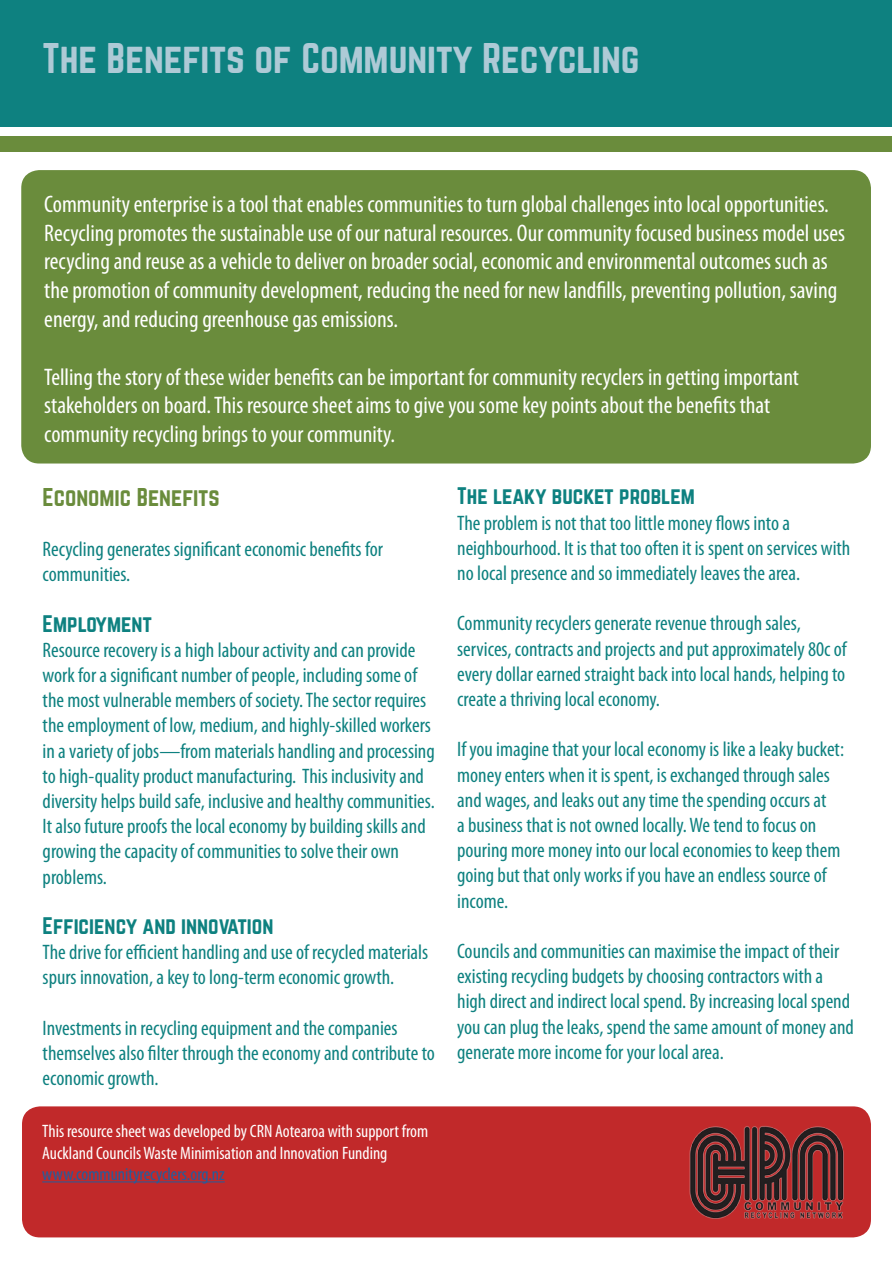
<style>
.page{position:relative;width:893px;height:1263px;background:#fff}
.page>*{position:absolute;margin:0;border:0;box-sizing:border-box;transform-origin:0 0}
.t1{font:37.5px "Norwester";color:#aecad6}
.t2{font:condensed 24px/28.8px "Myriad Pro";color:#fff}
.t3{font:22.5px "Norwester";color:#6a8c3c}
.t4{font:condensed 21px/25.2px "Myriad Pro";color:#0e8180}
.t5{font:21px "Norwester";color:#0e8180}
.t6{font:condensed 18px/21.6px "Myriad Pro";color:#fff}
.t7{font:condensed 18px "Myriad Pro";color:#215e9e}
</style>
<div class="page">
<div style="left:1px;top:1px;width:891px;height:126px;background:#0e8180"></div>
<div style="left:1px;top:136px;width:891px;height:16px;background:#6a8c3c"></div>
<div style="left:21px;top:170px;width:850px;height:293px;background:#6a8c3c;border-radius:18px"></div>
<div style="left:22px;top:1106px;width:849px;height:131px;background:#c1292a;border-radius:18px"></div>
<img style="left:689px;top:1126px;width:155px;height:93px">
<hr style="left:42px;top:1181px;width:183px;height:1px;background:#215e9e">
<h1 class="t1" style="left:43px;top:40px;width:599px">The Benefits of Community Recycling</h1>
<p class="t2" style="left:44px;top:189px;width:802px">Community enterprise is a tool that enables communities to turn global challenges into local opportunities.<br>Recycling promotes the sustainable use of our natural resources. Our community focused business model uses recycling and reuse as a vehicle to deliver on broader social, economic and environmental outcomes such as the promotion of community development, reducing the need for new landfills, preventing pollution, saving energy, and reducing greenhouse gas emissions.</p>
<p class="t2" style="left:44px;top:362px;width:756px">Telling the story of these wider benefits can be important for community recyclers in getting important stakeholders on board. This resource sheet aims to give you some key points about the benefits that community recycling brings to your community.</p>
<p class="t3" style="left:43px;top:486px;width:179px">Economic Benefits</p>
<p class="t4" style="left:43px;top:536px;width:342px">Recycling generates significant economic benefits for communities.</p>
<p class="t5" style="left:43px;top:613px;width:111px">Employment</p>
<p class="t4" style="left:43px;top:637px;width:394px">Resource recovery is a high labour activity and can provide work for a significant number of people, including some of the most vulnerable members of society. The sector requires the employment of low, medium, and highly-skilled workers in a variety of jobs—from materials handling and processing to high-quality product manufacturing. This inclusivity and diversity helps build safe, inclusive and healthy communities.<br>It also future proofs the local economy by building skills and growing the capacity of communities to solve their own problems.</p>
<p class="t5" style="left:43px;top:916px;width:232px">Efficiency and innovation</p>
<p class="t4" style="left:43px;top:939px;width:387px">The drive for efficient handling and use of recycled materials spurs innovation, a key to long-term economic growth.</p>
<p class="t4" style="left:43px;top:1015px;width:394px">Investments in recycling equipment and the companies themselves also filter through the economy and contribute to economic growth.</p>
<p class="t6" style="left:42px;top:1120px;width:388px">This resource sheet was developed by CRN Aotearoa with support from<br>Auckland Councils Waste Minimisation and Innovation Funding</p>
<p class="t7" style="left:42px;top:1163px;width:184px">www.communityrecyclers.org.nz</p>
<p class="t5" style="left:457px;top:486px;width:239px">The leaky bucket problem</p>
<p class="t4" style="left:457px;top:510px;width:395px">The problem is not that too little money flows into a neighbourhood. It is that too often it is spent on services with no local presence and so immediately leaves the area.</p>
<p class="t4" style="left:457px;top:610px;width:391px">Community recyclers generate revenue through sales, services, contracts and projects and put approximately 80c of every dollar earned straight back into local hands, helping to create a thriving local economy.</p>
<p class="t4" style="left:457px;top:736px;width:388px">If you imagine that your local economy is like a leaky bucket: money enters when it is spent, is exchanged through sales and wages, and leaks out any time the spending occurs at<br>a business that is not owned locally. We tend to focus on pouring more money into our local economies to keep them going but that only works if you have an endless source of income.</p>
<p class="t4" style="left:457px;top:938px;width:398px">Councils and communities can maximise the impact of their existing recycling budgets by choosing contractors with a high direct and indirect local spend. By increasing local spend you can plug the leaks, spend the same amount of money and generate more income for your local area.</p>
</div>
